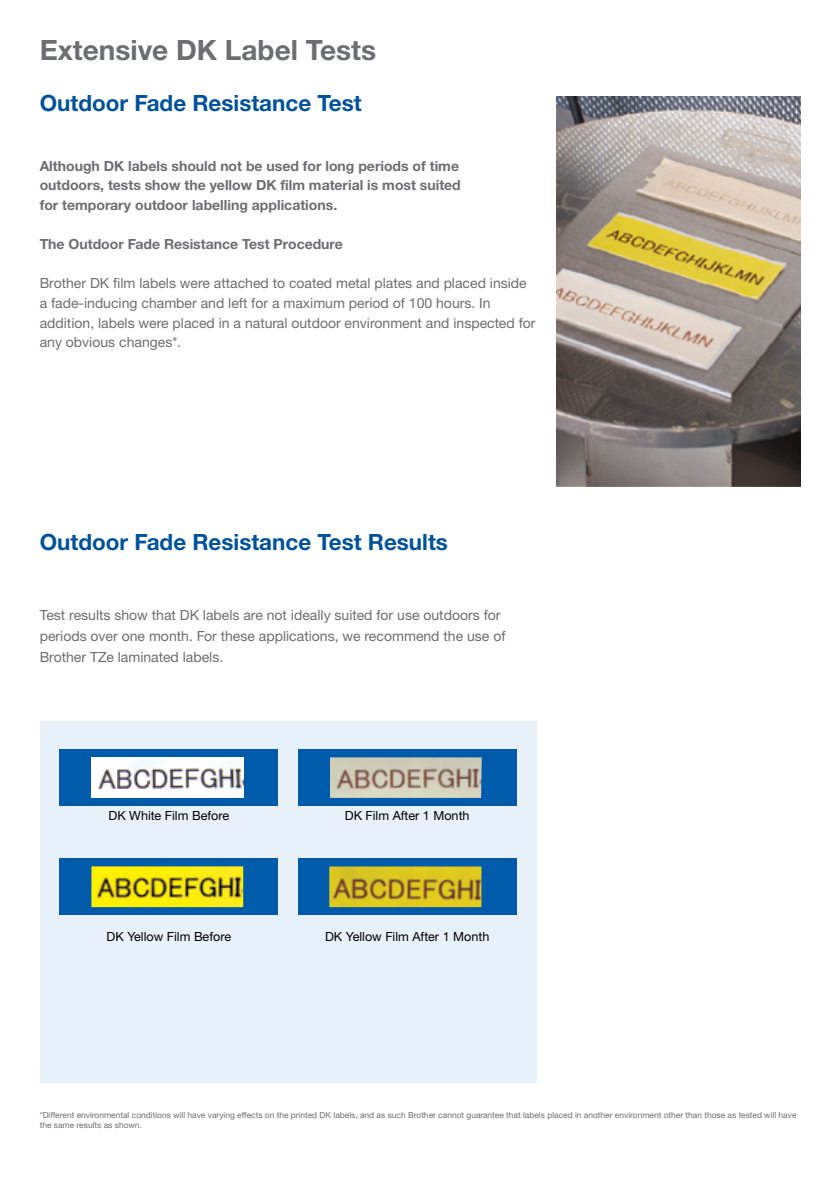
<style>
.page{position:relative;width:840px;height:1191px;background:#fff}
.page>*{position:absolute;margin:0;border:0;box-sizing:border-box;transform-origin:0 0}
.t1{font:700 28px "Helvetica Neue LTW1 G";color:#6d6e71}
.t2{font:700 22.4px "Helvetica Neue LTW1 G";color:#00529c}
.t3{font:14px/19.6px "Helvetica Neue LTW1 G";color:#6d6e71}
.t4{font:700 14px/19.6px "Helvetica Neue LTW1 G";color:#6d6e71}
.t5{font:12.6px "Helvetica Neue LTW1 G";color:#000}
.t6{font:8.4px/10px "Helvetica Neue LTW1 G";color:#6d6e71}
</style>
<div class="page">
<img style="left:556px;top:96px;width:243px;height:390px">
<div style="left:40px;top:721px;width:496px;height:361px;background:#e8f1fa"></div>
<div style="left:60px;top:749px;width:218px;height:56px;background:#005baa"></div>
<div style="left:298px;top:749px;width:218px;height:56px;background:#005baa"></div>
<div style="left:60px;top:858px;width:218px;height:56px;background:#005baa"></div>
<div style="left:298px;top:858px;width:218px;height:56px;background:#005baa"></div>
<img style="left:92px;top:757px;width:151px;height:41px">
<img style="left:330px;top:757px;width:151px;height:41px">
<img style="left:91px;top:866px;width:152px;height:41px">
<img style="left:329px;top:866px;width:152px;height:41px">
<h1 class="t1" style="left:40px;top:32px;width:338px">Extensive DK Label Tests</h1>
<h2 class="t2" style="left:40px;top:89px;width:323px">Outdoor Fade Resistance Test</h2>
<p class="t4" style="left:40px;top:156px;width:422px">Although DK labels should not be used for long periods of time outdoors, tests show the yellow DK film material is most suited for temporary outdoor labelling applications.</p>
<p class="t4" style="left:40px;top:234px;width:304px">The Outdoor Fade Resistance Test Procedure</p>
<p class="t3" style="left:40px;top:273px;width:497px">Brother DK film labels were attached to coated metal plates and placed inside a fade-inducing chamber and left for a maximum period of 100 hours In. addition, labels were placed in a natural outdoor environment and inspected for any obvious changes .*</p>
<h2 class="t2" style="left:40px;top:528px;width:409px">Outdoor Fade Resistance Test Results</h2>
<p class="t3" style="left:40px;top:605px;width:467px;line-height:21px">Test results show that DK labels are not ideally suited for use outdoors for periods over one month. For these applications, we recommend the use of<br>Brother TZe laminated labels.</p>
<p class="t5" style="left:108px;top:808px;width:122px">DK White Film Before</p>
<p class="t5" style="left:106px;top:928px;width:126px">DK Yellow Film Before</p>
<p class="t5" style="left:344px;top:808px;width:126px">DK Film After 1 Month</p>
<p class="t5" style="left:325px;top:928px;width:166px">DK Yellow Film After 1 Month</p>
<p class="t6" style="left:40px;top:1110px;width:757px">*Different environmental conditions will have varying effects on the printed DK labels, and as such Brother cannot guarantee that labels placed in another environment other than those as tested will have the same results as shown.</p>
</div>
